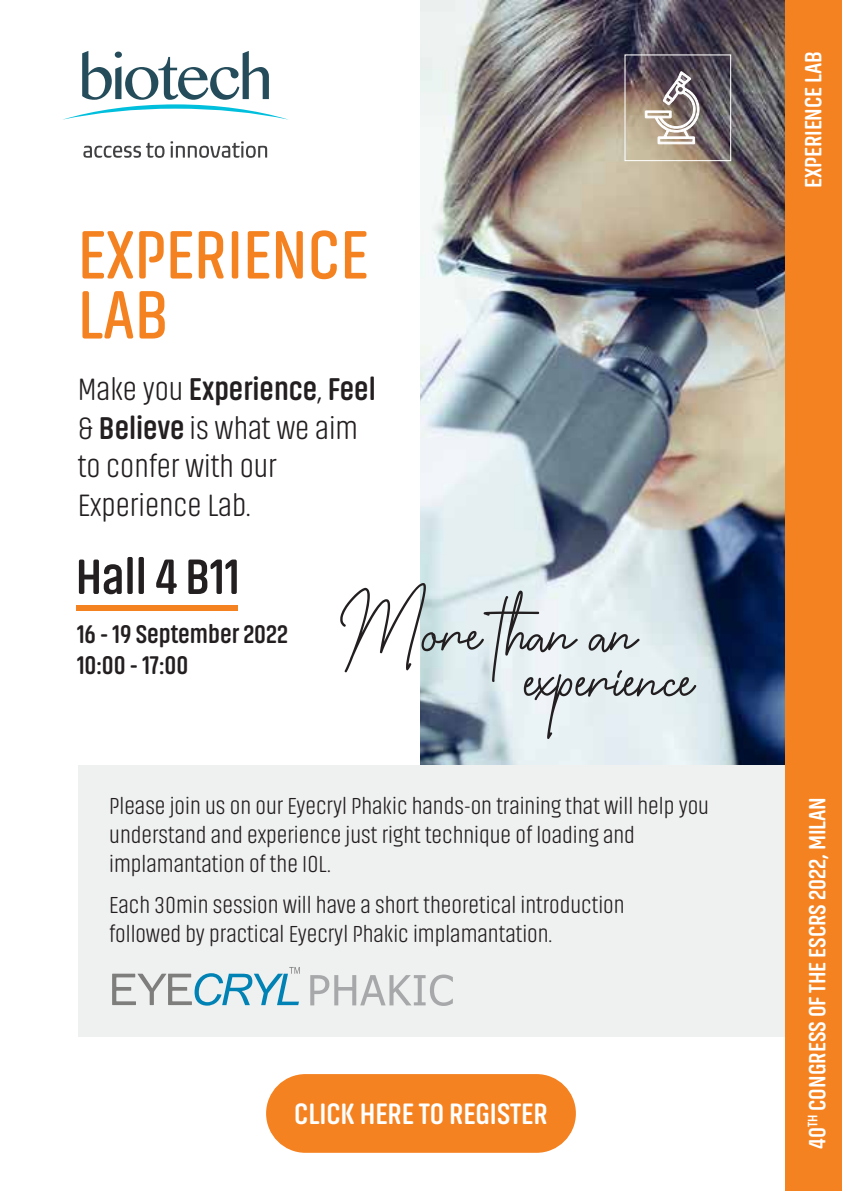
<style>
.page{position:relative;width:842px;height:1191px;background:#fff}
.page>*{position:absolute;margin:0;border:0;box-sizing:border-box;transform-origin:0 0}
.t1{font:84.2px "Atsuka Montreal Script";color:#231f20}
.t2{font:600 70px/60px "Akhand Soft";color:#f58220}
.t3{font:700 50.4px "Akhand Soft";color:#231f20}
.t4{font:300 32px/38.4px "Akhand Soft";color:#231f20}
.t5{font:700 30px "Akhand Soft";color:#fff}
.t6{font:700 26px/31.2px "Akhand Soft";color:#231f20}
.t7{font:300 24px/28.8px "Akhand Soft";color:#231f20}
.t8{font:700 24px "Akhand Soft";color:#fff}
.s1{font-weight:700}
</style>
<div class="page">
<div style="left:266px;top:1074px;width:310px;height:78px;background:#f58220;border-radius:39px"></div>
<img style="left:421px;top:0;width:364px;height:765px">
<div style="left:78px;top:765px;width:707px;height:272px;background:#eff0f0"></div>
<div style="left:785px;top:0;width:57px;height:1191px;background:#f58220"></div>
<svg style="left:645px;top:71px;width:55px;height:73px"></svg>
<div style="left:624px;top:54px;width:107px;height:107px;border:1px solid #fff"></div>
<svg style="left:63px;top:51px;width:225px;height:69px"></svg>
<svg style="left:83px;top:143px;width:82px;height:15px"></svg>
<svg style="left:171px;top:141px;width:96px;height:17px"></svg>
<div style="left:77px;top:605px;width:161px;height:5px;background:#f58220"></div>
<svg style="left:112px;top:967px;width:188px;height:38px"></svg>
<svg style="left:310px;top:974px;width:143px;height:32px"></svg>
<h2 class="t2" style="left:78px;top:225px;width:292px">EXPERIENCE<br>LAB</h2>
<h3 class="t4" style="left:78px;top:370px;width:299px">Make you <span class="s1">Experience</span>, <span class="s1">Feel </span>&amp; <span class="s1">Believe</span> is what we aim to confer with our<br>Experience Lab.</h3>
<h3 class="t3" style="left:76px;top:550px;width:165px">Hall 4 B11</h3>
<p class="t6" style="left:77px;top:619px;width:212px">16 - 19 September 2022<br>10:00 - 17:00</p>
<h1 class="t1" style="left:340px;top:571px;width:299px">More than an</h1>
<h1 class="t1" style="left:524px;top:618px;width:171px">experience</h1>
<p class="t7" style="left:109px;top:792px;width:601px">Please join us on our Eyecryl Phakic hands-on training that will help you understand and experience just right technique of loading and implamantation of the IOL.</p>
<p class="t7" style="left:109px;top:890px;width:517px">Each 30min session will have a short theoretical introduction followed by practical Eyecryl Phakic implamantation.</p>
<p class="t5" style="left:294px;top:1097px;width:255px">CLICK HERE TO REGISTER</p>
<p class="t8" style="left:800px;top:188px;width:139px;rotate:-90deg">EXPERIENCE LAB</p>
<p class="t8" style="left:804px;top:1148px;width:353px;rotate:-90deg">40<sup>TH</sup> CONGRESS OF THE ESCRS 2022, MILAN</p>
</div>
